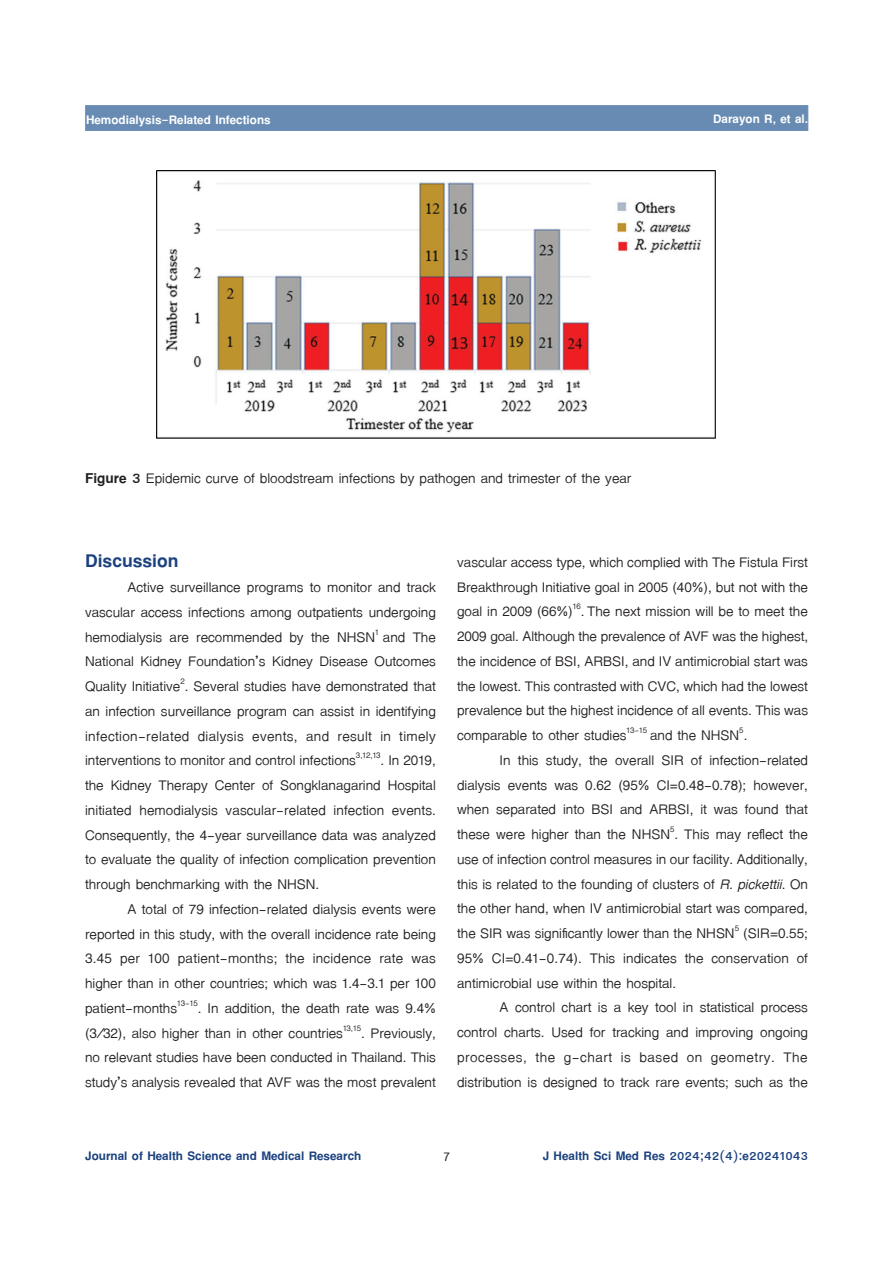
<style>
.page{position:relative;width:893px;height:1263px;background:#fff}
.page>*{position:absolute;margin:0;border:0;box-sizing:border-box;transform-origin:0 0}
.t1{font:700 27px "TF Lanna";color:#1b417f}
.t2{font:21px/24.8px "TF Lanna";color:#231f20;text-align:justify}
.t3{font:700 18px "TF Lanna";color:#1b417f}
.t4{font:700 18px "TF Lanna";color:#fff}
.t5{font:700 18px "Cordia UPC";color:#231f20}
.s1{font-weight:700}
.s2{font-style:italic}
</style>
<div class="page">
<div style="left:85px;top:105px;width:723px;height:26px;background:#678bb3;border:1px solid #678bb3"></div>
<img style="left:156px;top:170px;width:560px;height:269px">
<p class="t4" style="left:86px;top:108px;width:186px">Hemodialysis-Related Infections</p>
<p class="t4" style="left:713px;top:108px;width:97px">Darayon R, et al.</p>
<p class="t2" style="left:85px;top:466px;width:548px"><span class="s1">Figure 3</span> Epidemic curve of bloodstream infections by pathogen and trimester of the year</p>
<p class="t1" style="left:85px;top:544px;width:95px">Discussion</p>
<p class="t2" style="left:85px;top:575px;width:352px;text-indent:43px">Active surveillance programs to monitor and track vascular access infections among outpatients undergoing hemodialysis are recommended by the NHSN<sup>1</sup> and The National Kidney Foundation’s Kidney Disease Outcomes Quality Initiative<sup>2</sup>. Several studies have demonstrated that an infection surveillance program can assist in identifying infection-related dialysis events, and result in timely interventions to monitor and control infections<sup>3,12,13</sup>. In 2019, the Kidney Therapy Center of Songklanagarind Hospital initiated hemodialysis vascular-related infection events.<br>Consequently, the 4-year surveillance data was analyzed to evaluate the quality of infection complication prevention through benchmarking with the NHSN.</p>
<p class="t2" style="left:85px;top:897px;width:352px;text-indent:43px">A total of 79 infection-related dialysis events were reported in this study, with the overall incidence rate being 3.45 per 100 patient-months; the incidence rate was higher than in other countries; which was 1.4-3.1 per 100 patient-months<sup>13-15</sup>. In addition, the death rate was 9.4% (3/32), also higher than in other countries<sup>13,15</sup>. Previously, no relevant studies have been conducted in Thailand. This study’s analysis revealed that AVF was the most prevalent</p>
<p class="t2" style="left:457px;top:550px;width:353px">vascular access type, which complied with The Fistula First Breakthrough Initiative goal in 2005 (40%), but not with the goal in 2009 (66%)<sup>16</sup>.The next mission will be to meet the 2009 goal. Although the prevalence of AVF was the highest, the incidence of BSI, ARBSI, and IV antimicrobial start was the lowest. This contrasted with CVC, which had the lowest prevalence but the highest incidence of all events. This was comparable to other studies<sup>13-15</sup> and the NHSN<sup>5</sup>.</p>
<p class="t2" style="left:457px;top:748px;width:352px;text-indent:43px">In this study, the overall SIR of infection-related dialysis events was 0.62 (95% CI=0.48-0.78); however, when separated into BSI and ARBSI, it was found that these were higher than the NHSN<sup>5</sup>. This may reflect the use of infection control measures in our facility. Additionally, this is related to the founding of clusters of <span class="s2">R. pickettii</span>. On the other hand, when IV antimicrobial start was compared, the SIR was significantly lower than the NHSN<sup>5</sup> (SIR=0.55; 95% CI=0.41-0.74). This indicates the conservation of antimicrobial use within the hospital.</p>
<p class="t2" style="left:457px;top:995px;width:352px;text-indent:43px">A control chart is a key tool in statistical process control charts. Used for tracking and improving ongoing processes, the g-chart is based on geometry. The distribution is designed to track rare events; such as the</p>
<p class="t3" style="left:85px;top:1145px;width:277px">Journal of Health Science and Medical Research</p>
<p class="t5" style="left:443px;top:1146px;width:8px">7</p>
<p class="t3" style="left:543px;top:1145px;width:267px">J Health Sci Med Res 2024;42(4):e20241043</p>
</div>
